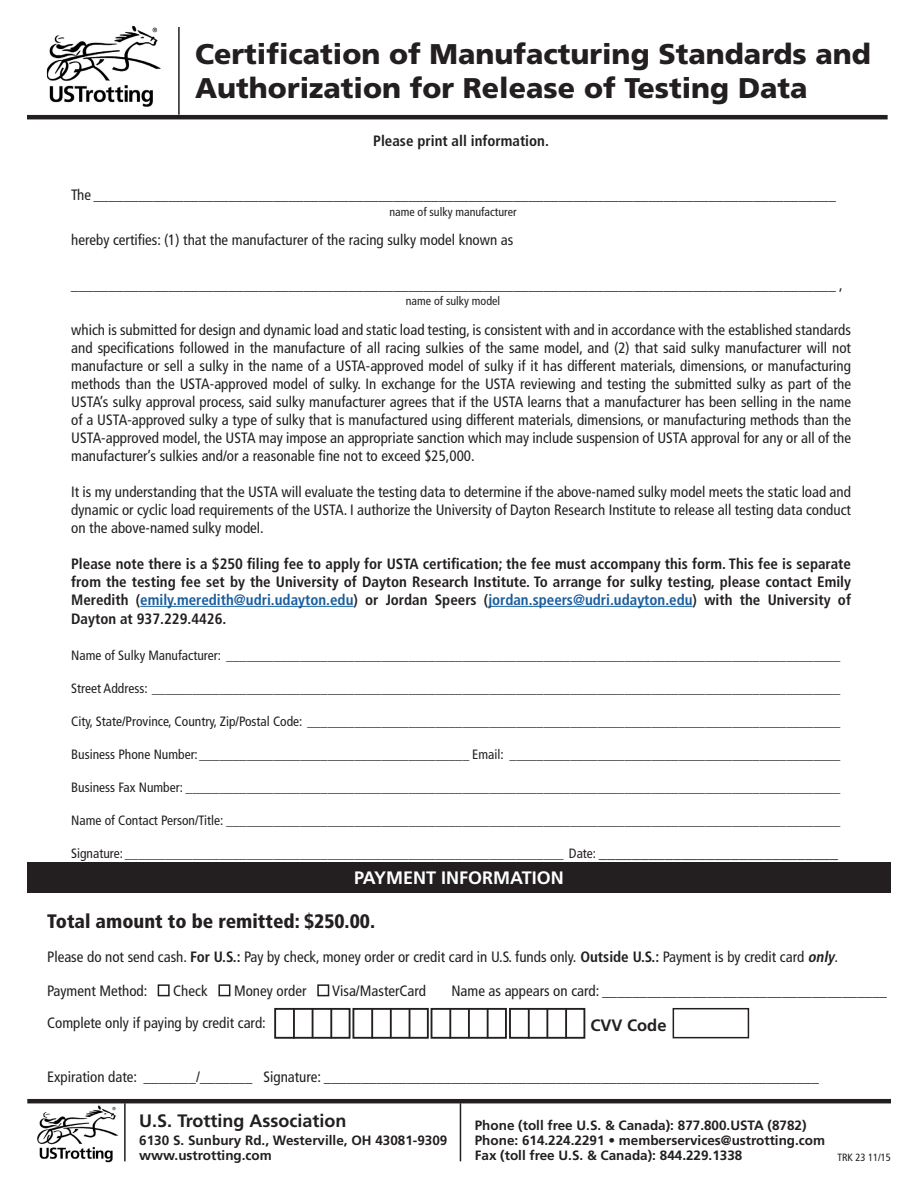
<style>
.page{position:relative;width:918px;height:1188px;background:#fff}
.page>*{position:absolute;margin:0;border:0;box-sizing:border-box;transform-origin:0 0}
.t1{font:900 28.5px/34.2px "Frutiger LT Std";color:#231f20}
.Body{font:900 condensed 19.5px "Frutiger LT Std";color:#231f20}
.t2{font:700 18px "Frutiger LT Std";color:#231f20}
.t3{font:700 18px "Frutiger LT Std";color:#fff}
.Fields{font:700 16.5px "Frutiger LT Std";color:#231f20}
.Body-2{font:condensed 15px/18px "Frutiger LT Std";color:#231f20;text-align:justify}
.Body-3{font:700 condensed 15px/18px "Frutiger LT Std";color:#231f20;text-align:justify}
.Form_Data{font:condensed 15px "Frutiger LT Std";color:#231f20}
.Body-4{font:condensed 13.5px "Frutiger LT Std";color:#231f20}
.t4{font:700 13.5px/15px "Frutiger LT Std";color:#231f20}
.Body-5{font:condensed 12px "Frutiger LT Std";color:#231f20}
.t5{font:condensed 10.5px "Frutiger LT Std";color:#231f20}
.s1{color:#175d9e}
.s2{font-size:16.5px}
.s3{font-weight:700}
.s4{font-weight:700;font-style:italic}
</style>
<div class="page">
<hr style="left:140px;top:606px;width:213px;height:1px;background:#175d9e">
<hr style="left:488px;top:606px;width:205px;height:1px;background:#175d9e">
<hr style="left:178px;top:27px;width:2px;height:88px;background:#231f20">
<hr style="left:27px;top:115px;width:861px;height:4px;background:#231f20">
<hr style="left:27px;top:1099px;width:864px;height:4px;background:#231f20">
<hr style="left:460px;top:1103px;width:1px;height:58px;background:#231f20">
<hr style="left:124px;top:1103px;width:2px;height:58px;background:#231f20">
<div style="left:158px;top:984px;width:12px;height:12px;border:2px solid #231f20"></div>
<div style="left:218px;top:984px;width:12px;height:12px;border:2px solid #231f20"></div>
<div style="left:317px;top:984px;width:12px;height:12px;border:2px solid #231f20"></div>
<div style="left:274px;top:1008px;width:77px;height:31px;border:2px solid #231f20"></div>
<hr style="left:293px;top:1009px;width:2px;height:30px;background:#231f20">
<hr style="left:312px;top:1008px;width:1px;height:30px;background:#231f20">
<hr style="left:330px;top:1008px;width:2px;height:30px;background:#231f20">
<div style="left:352px;top:1008px;width:77px;height:31px;border:2px solid #231f20"></div>
<hr style="left:371px;top:1009px;width:2px;height:30px;background:#231f20">
<hr style="left:390px;top:1008px;width:2px;height:30px;background:#231f20">
<hr style="left:409px;top:1008px;width:1px;height:30px;background:#231f20">
<div style="left:431px;top:1008px;width:76px;height:31px;border:2px solid #231f20"></div>
<hr style="left:449px;top:1009px;width:2px;height:30px;background:#231f20">
<hr style="left:468px;top:1008px;width:2px;height:30px;background:#231f20">
<hr style="left:487px;top:1008px;width:2px;height:30px;background:#231f20">
<div style="left:509px;top:1008px;width:76px;height:31px;border:2px solid #231f20"></div>
<hr style="left:528px;top:1009px;width:2px;height:30px;background:#231f20">
<hr style="left:546px;top:1008px;width:2px;height:30px;background:#231f20">
<hr style="left:565px;top:1008px;width:2px;height:30px;background:#231f20">
<div style="left:673px;top:1008px;width:76px;height:30px;border:2px solid #231f20"></div>
<div style="left:27px;top:862px;width:864px;height:31px;background:#231f20"></div>
<img style="left:47px;top:26px;width:114px;height:81px">
<img style="left:38px;top:1105px;width:80px;height:58px">
<p class="t1" style="left:195px;top:37px;width:677px">Certification of Manufacturing Standards and<br>Authorization for Release of Testing Data</p>
<p class="Body-3" style="left:373px;top:132px;width:177px">Please print all information.</p>
<p class="Body-2" style="left:71px;top:186px;width:766px">The ___________________________________________________________________________________________________</p>
<p class="Body-2" style="left:71px;top:231px;width:444px">hereby certifies: (1) that the manufacturer of the racing sulky model known as</p>
<p class="Body-5" style="left:389px;top:204px;width:129px">name of sulky manufacturer</p>
<p class="Body-2" style="left:71px;top:276px;width:773px">______________________________________________________________________________________________________ ,</p>
<p class="Body-2" style="left:71px;top:321px;width:781px">which is submitted for design and dynamic load and static load testing, is consistent with and in accordance with the established standards and specifications followed in the manufacture of all racing sulkies of the same model, and (2) that said sulky manufacturer will not manufacture or sell a sulky in the name of a USTA-approved model of sulky if it has different materials, dimensions, or manufacturing methods than the USTA-approved model of sulky. In exchange for the USTA reviewing and testing the submitted sulky as part of the USTA’s sulky approval process, said sulky manufacturer agrees that if the USTA learns that a manufacturer has been selling in the name of a USTA-approved sulky a type of sulky that is manufactured using different materials, dimensions, or manufacturing methods than the USTA-approved model, the USTA may impose an appropriate sanction which may include suspension of USTA approval for any or all of the manufacturer’s sulkies and/or a reasonable fine not to exceed $25,000.</p>
<p class="Body-2" style="left:71px;top:483px;width:781px">It is my understanding that the USTA will evaluate the testing data to determine if the above-named sulky model meets the static load and dynamic or cyclic load requirements of the USTA. I authorize the University of Dayton Research Institute to release all testing data conduct on the above-named sulky model.</p>
<p class="Body-3" style="left:71px;top:555px;width:781px">Please note there is a $250 filing fee to apply for USTA certification; the fee must accompany this form. This fee is separate from the testing fee set by the University of Dayton Research Institute. To arrange for sulky testing, please contact Emily Meredith (<span class="s1">emily.meredith@udri.udayton.edu</span>) or Jordan Speers (<span class="s1">jordan.speers@udri.udayton.edu</span>) with the University of</p>
<p class="Body-3" style="left:71px;top:610px;width:157px">Dayton at 937.229.4426.</p>
<p class="Body-4" style="left:71px;top:648px;width:771px">Name of Sulky Manufacturer: ___________________________________________________________________________________________</p>
<p class="Body-4" style="left:71px;top:681px;width:771px">Street Address: ______________________________________________________________________________________________________</p>
<p class="Body-4" style="left:71px;top:714px;width:771px">City, State/Province, Country, Zip/Postal Code: _______________________________________________________________________________</p>
<p class="Body-4" style="left:71px;top:747px;width:771px">Business Phone Number:________________________________________ Email: _________________________________________________</p>
<p class="Body-4" style="left:71px;top:780px;width:771px">Business Fax Number: _________________________________________________________________________________________________</p>
<p class="Body-4" style="left:71px;top:813px;width:771px">Name of Contact Person/Title: ___________________________________________________________________________________________</p>
<p class="Body-4" style="left:71px;top:846px;width:769px">Signature: _________________________________________________________________ Date: <span class="s2">_____________________________</span></p>
<p class="Body-5" style="left:406px;top:294px;width:96px">name of sulky model</p>
<p class="t3" style="left:354px;top:867px;width:211px">PAYMENT INFORMATION</p>
<p class="Body" style="left:47px;top:909px;width:329px">Total amount to be remitted: $250.00.</p>
<p class="Form_Data" style="left:47px;top:948px;width:793px">Please do not send cash. <span class="s3">For U.S.:</span> Pay by check, money order or credit card in U.S. funds only. <span class="s3">Outside U.S.:</span> Payment is by credit card <span class="s4">only</span>.</p>
<p class="Form_Data" style="left:47px;top:982px;width:102px">Payment Method:</p>
<p class="Form_Data" style="left:173px;top:982px;width:36px">Check</p>
<p class="Form_Data" style="left:234px;top:982px;width:74px">Money order</p>
<p class="Form_Data" style="left:332px;top:982px;width:96px">Visa/MasterCard</p>
<p class="Form_Data" style="left:451px;top:982px;width:438px">Name as appears on card: ______________________________________</p>
<p class="Form_Data" style="left:47px;top:1014px;width:220px">Complete only if paying by credit card:</p>
<p class="Form_Data" style="left:47px;top:1068px;width:774px">Expiration date: _______/_______ Signature: __________________________________________________________________</p>
<p class="Fields" style="left:590px;top:1015px;width:78px">CVV Code</p>
<p class="t2" style="left:139px;top:1110px;width:209px">U.S. Trotting Association</p>
<p class="t4" style="left:139px;top:1133px;width:310px">6130 S. Sunbury Rd., Westerville, OH 43081-9309</p>
<p class="t4" style="left:139px;top:1148px;width:134px">www.ustrotting.com</p>
<p class="t4" style="left:475px;top:1118px;width:333px">Phone (toll free U.S. &amp; Canada): 877.800.USTA (8782)</p>
<p class="t4" style="left:475px;top:1133px;width:352px">Phone: 614.224.2291 • memberservices@ustrotting.com<br>Fax (toll free U.S. &amp; Canada): 844.229.1338</p>
<p class="t5" style="left:837px;top:1151px;width:55px">TRK 23 11/15</p>
</div>
